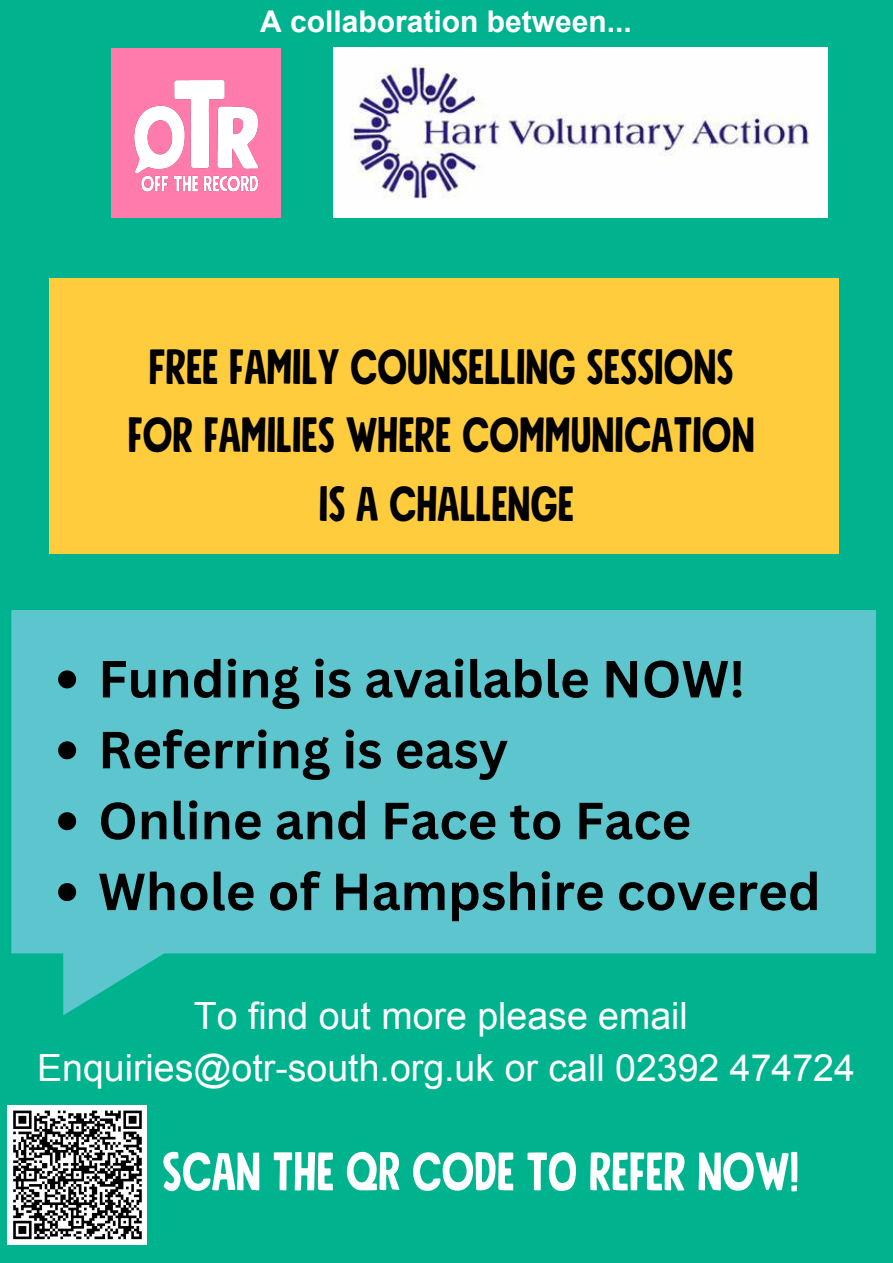
<style>
.page{position:relative;width:893px;height:1263px;background:#00b38f}
.page>*{position:absolute;margin:0;border:0;box-sizing:border-box;transform-origin:0 0}
.t1{font:53.85px "Mindset Slim";color:#fff}
.t2{font:700 51px "Canva Sans";color:#000}
.t3{font:49.28px/68.6px "Mindset Slim";letter-spacing:.06em;color:#000;text-align:center}
.t4{font:37.5px/52.3px "Arial";color:#fff;text-align:center}
.t5{font:700 30px "Arial";color:#fff}
</style>
<div class="page">
<div style="left:111px;top:48px;width:170px;height:170px;background:#ff7bac"></div>
<img style="left:134px;top:80px;width:125px;height:112px">
<div style="left:49px;top:278px;width:789px;height:275px;background:#ffcc3e"></div>
<img style="left:333px;top:48px;width:494px;height:170px">
<div style="left:8px;top:1105px;width:139px;height:139px;background:#fff"></div>
<svg style="left:13px;top:1110px;width:129px;height:130px"></svg>
<svg style="left:11px;top:610px;width:865px;height:405px;fill:#5dc5cd"></svg>
<svg style="left:11px;top:670px;width:65px;height:55px"></svg>
<svg style="left:58px;top:741px;width:18px;height:18px"></svg>
<svg style="left:58px;top:812px;width:18px;height:18px"></svg>
<svg style="left:58px;top:883px;width:18px;height:18px"></svg>
<p class="t5" style="left:260px;top:5px;width:373px">A collaboration between...</p>
<p class="t3" style="left:128px;top:335px;width:626px">FREE FAMILY COUNSELLING SESSIONS<br>FOR FAMILIES WHERE COMMUNICATION<br>IS A CHALLENGE</p>
<p class="t2" style="left:98px;top:643px;width:648px">Funding is available NOW!</p>
<p class="t2" style="left:98px;top:714px;width:411px">Referring is easy</p>
<p class="t2" style="left:98px;top:785px;width:594px">Online and Face to Face</p>
<p class="t2" style="left:98px;top:856px;width:724px">Whole of Hampshire covered</p>
<h1 class="t4" style="left:37px;top:989px;width:819px">To find out more please email<br>Enquiries@otr-south.org.uk or call 02392 474724</h1>
<p class="t1" style="left:162px;top:1147px;width:638px">SCAN THE QR CODE TO REFER NOW!</p>
</div>
